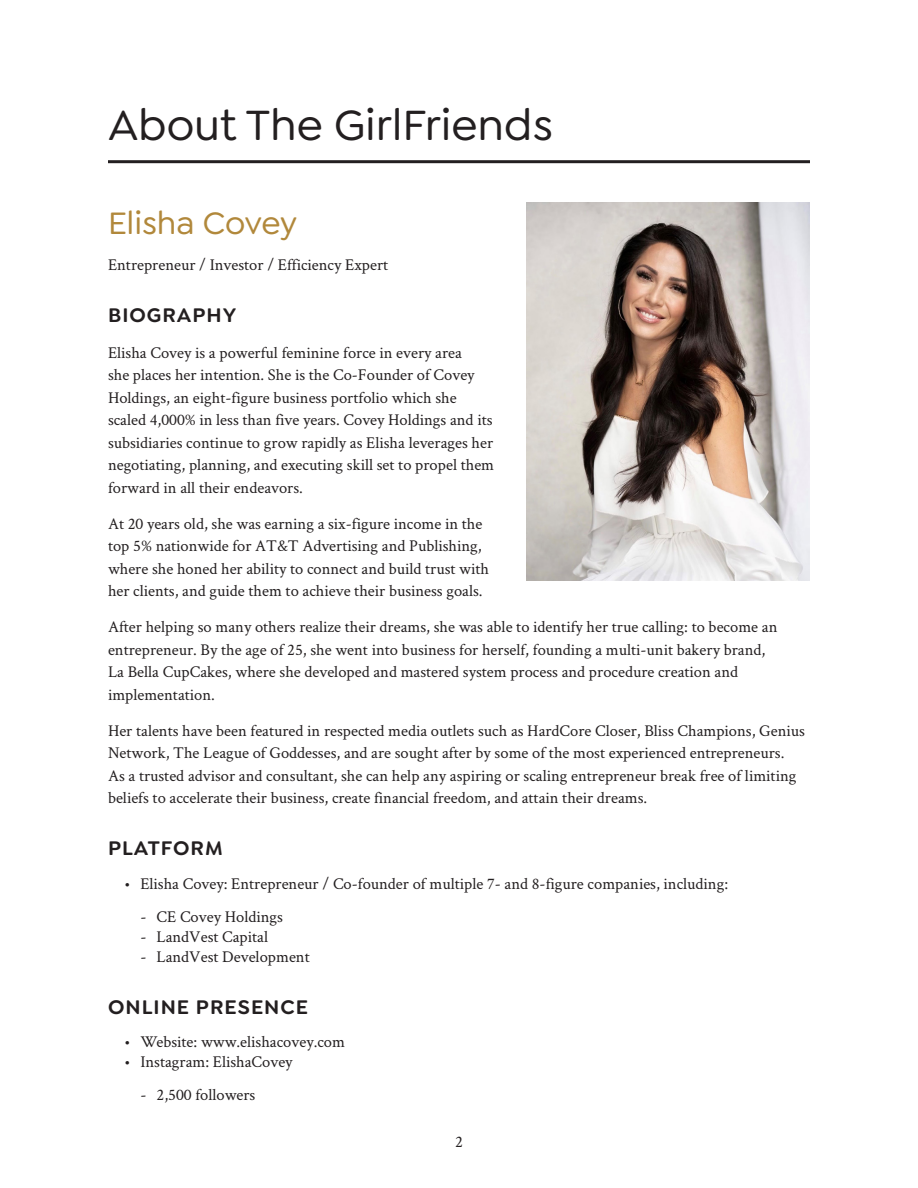
<style>
.page{position:relative;width:918px;height:1188px;background:#fff}
.page>*{position:absolute;margin:0;border:0;box-sizing:border-box;transform-origin:0 0}
.t1{font:500 45px "Goldplay";color:#231f20}
.t2{font:500 33px "Goldplay";color:#b1883b}
.t3{font:600 21px "Goldplay";letter-spacing:.05em;color:#231f20}
.t4{font:16.5px/22.5px "Crimson Text";color:#231f20}
</style>
<div class="page">
<hr style="left:108px;top:160px;width:702px;height:3px;background:#231f20">
<img style="left:526px;top:202px;width:284px;height:378px">
<h1 class="t1" style="left:108px;top:99px;width:446px">About The GirlFriends</h1>
<h2 class="t2" style="left:108px;top:204px;width:190px">Elisha Covey</h2>
<p class="t4" style="left:108px;top:252px;width:282px">Entrepreneur / Investor / Efficiency Expert</p>
<p class="t3" style="left:108px;top:302px;width:130px">BIOGRAPHY</p>
<p class="t4" style="left:108px;top:341px;width:388px">Elisha Covey is a powerful feminine force in every area<br>she places her intention. She is the Co-Founder of Covey Holdings, an eight-figure business portfolio which she scaled 4,000% in less than five years. Covey Holdings and its subsidiaries continue to grow rapidly as Elisha leverages her negotiating, planning, and executing skill set to propel them forward in all their endeavors.</p>
<p class="t4" style="left:108px;top:512px;width:383px">At 20 years old, she was earning a six-figure income in the top 5% nationwide for AT&amp;T Advertising and Publishing, where she honed her ability to connect and build trust with her clients, and guide them to achieve their business goals.</p>
<p class="t4" style="left:108px;top:615px;width:671px">After helping so many others realize their dreams, she was able to identify her true calling: to become an entrepreneur. By the age of 25, she went into business for herself, founding a multi-unit bakery brand, La Bella CupCakes, where she developed and mastered system process and procedure creation and implementation.</p>
<p class="t4" style="left:108px;top:719px;width:698px">Her talents have been featured in respected media outlets such as HardCore Closer, Bliss Champions, Genius Network, The League of Goddesses, and are sought after by some of the most experienced entrepreneurs.<br>As a trusted advisor and consultant, she can help any aspiring or scaling entrepreneur break free of limiting beliefs to accelerate their business, create financial freedom, and attain their dreams.</p>
<p class="t3" style="left:108px;top:835px;width:116px">PLATFORM</p>
<p class="t4" style="left:124px;top:872px;width:605px">• Elisha Covey: Entrepreneur / Co-founder of multiple 7- and 8-figure companies, including:</p>
<p class="t4" style="left:140px;top:905px;width:144px">- CE Covey Holdings</p>
<p class="t4" style="left:140px;top:925px;width:129px">- LandVest Capital</p>
<p class="t4" style="left:140px;top:945px;width:171px">- LandVest Development</p>
<p class="t3" style="left:108px;top:994px;width:201px">ONLINE PRESENCE</p>
<p class="t4" style="left:124px;top:1030px;width:222px">• Website: www.elishacovey.com</p>
<p class="t4" style="left:124px;top:1050px;width:170px">• Instagram: ElishaCovey</p>
<p class="t4" style="left:140px;top:1083px;width:117px">- 2,500 followers</p>
<p class="t4" style="left:455px;top:1129px;width:9px">2</p>
</div>
